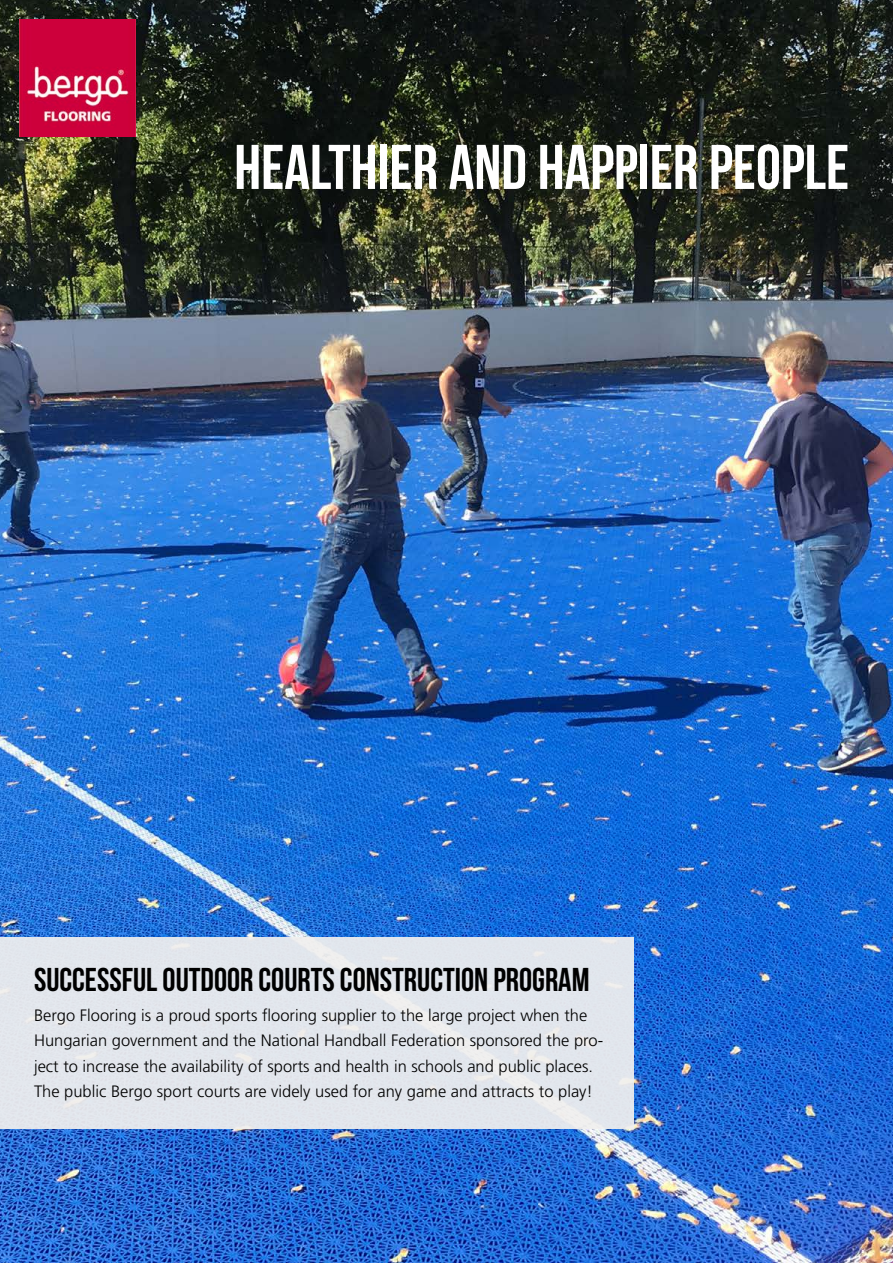
<style>
.page{position:relative;width:893px;height:1263px;background:#fff}
.page>*{position:absolute;margin:0;border:0;box-sizing:border-box;transform-origin:0 0}
.t1{font:63px "Bebas Neue";color:#fff}
.t2{font:33px "Bebas Neue";color:#000}
.t3{font:300 16.5px/25.5px "Frutiger";color:#000}
</style>
<div class="page">
<img style="left:0;top:0;width:893px;height:1263px">
<img style="left:19px;top:19px;width:117px;height:118px">
<div style="left:0;top:937px;width:634px;height:192px;background:#e2e6ed"></div>
<h1 class="t1" style="left:234px;top:133px;width:616px">HEALTHIER AND HAPPIER PEOPLE</h1>
<h2 class="t2" style="left:34px;top:961px;width:557px">SUCCESSFUL OUTDOOR COURTS CONSTRUCTION PROGRAM</h2>
<p class="t3" style="left:34px;top:1002px;width:571px">Bergo Flooring is a proud sports flooring supplier to the large project when the Hungarian government and the National Handball Federation sponsored the pro&shy;ject to increase the availability of sports and health in schools and public places.<br>The public Bergo sport courts are videly used for any game and attracts to play!</p>
</div>
